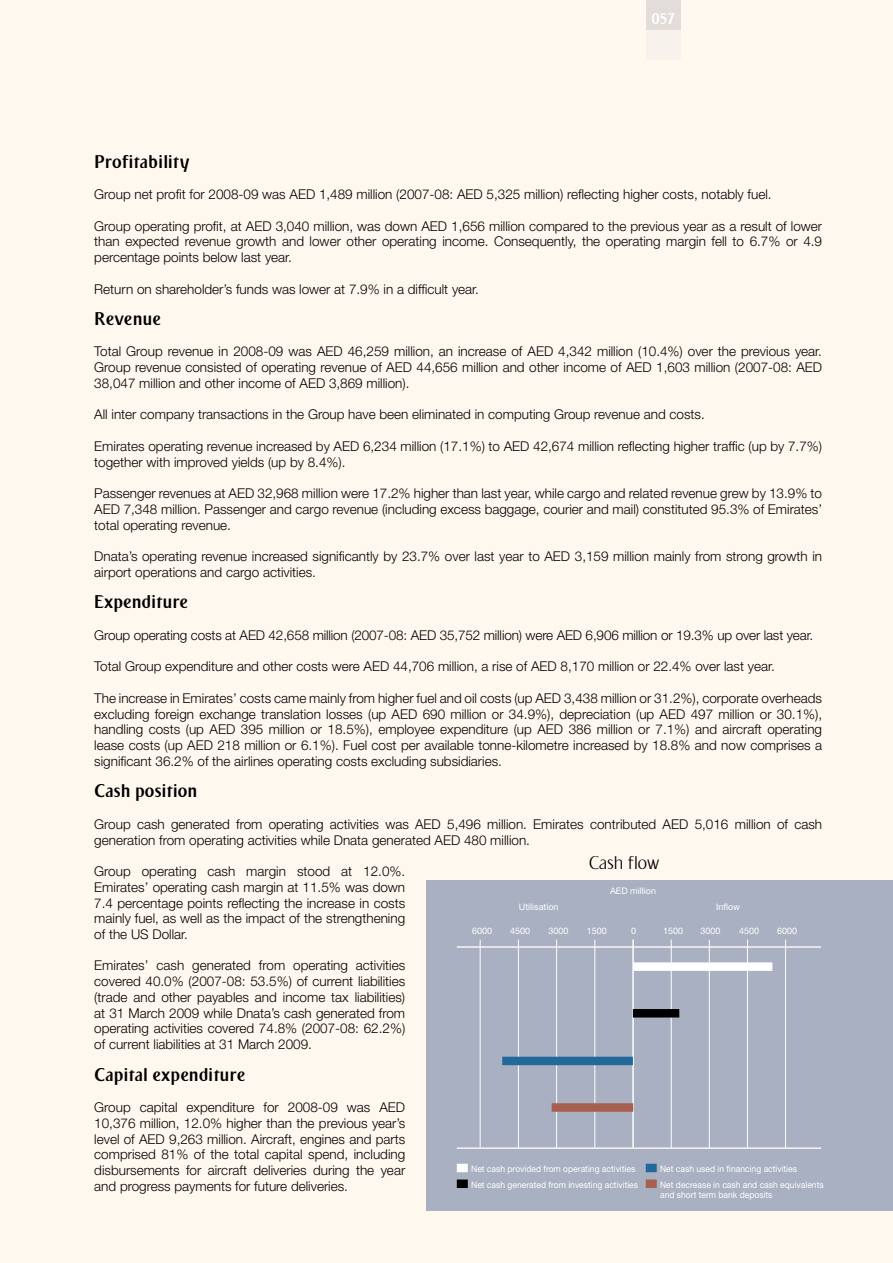
<style>
.page{position:relative;width:893px;height:1263px;background:#fff8ef}
.page>*{position:absolute;margin:0;border:0;box-sizing:border-box;transform-origin:0 0}
.t1{font:18px "EK03 Plain B02";letter-spacing:-.005em;color:#000}
.t2{font:18px "EK03 Plain L02";color:#000}
.t3{font:15px "EK03 Plain B02";color:#fff}
.t4{font:300 13.5px/15.8px "Helvetica Neue";color:#000;text-align:justify}
.t5{font:9px/15.8px "Helvetica Neue";color:#fff;scale:.95 1}
.t6{font:9px "Helvetica Neue";color:#fff}
</style>
<div class="page">
<div style="left:646px;top:0;width:34px;height:60px;background:#f7f2ec"></div>
<div style="left:646px;top:0;width:34px;height:30px;background:#e2ddda"></div>
<div style="left:426px;top:880px;width:467px;height:330px;background:#a9b0c1"></div>
<hr style="left:457px;top:947px;width:364px;height:1px;background:#fff">
<hr style="left:457px;top:1148px;width:364px;height:1px;background:#fff">
<div style="left:457px;top:1164px;width:11px;height:8px;background:#fff"></div>
<div style="left:457px;top:1180px;width:11px;height:8px;background:#000"></div>
<div style="left:646px;top:1164px;width:11px;height:8px;background:#23689b"></div>
<div style="left:646px;top:1180px;width:11px;height:8px;background:#a75f50"></div>
<hr style="left:594px;top:940px;width:1px;height:208px;background:#fff">
<hr style="left:556px;top:940px;width:1px;height:208px;background:#fff">
<hr style="left:518px;top:940px;width:1px;height:208px;background:#fff">
<hr style="left:480px;top:940px;width:1px;height:208px;background:#fff">
<hr style="left:633px;top:940px;width:1px;height:208px;background:#fff">
<hr style="left:671px;top:940px;width:1px;height:208px;background:#fff">
<hr style="left:709px;top:940px;width:1px;height:208px;background:#fff">
<hr style="left:747px;top:940px;width:1px;height:208px;background:#fff">
<hr style="left:785px;top:940px;width:1px;height:208px;background:#fff">
<div style="left:502px;top:1057px;width:131px;height:8px;background:#23689b"></div>
<div style="left:633px;top:1009px;width:46px;height:9px;background:#000"></div>
<div style="left:633px;top:962px;width:139px;height:9px;background:#fff"></div>
<div style="left:552px;top:1103px;width:81px;height:9px;background:#a75f50"></div>
<p class="t3" style="left:651px;top:13px;width:26px">057</p>
<p class="t1" style="left:94px;top:155px;width:97px">Profitability</p>
<p class="t4" style="left:94px;top:188px;width:679px">Group net profit for 2008-09 was AED 1,489 million (2007-08: AED 5,325 million) reflecting higher costs, notably fuel.</p>
<p class="t4" style="left:94px;top:219px;width:729px">Group operating profit, at AED 3,040 million, was down AED 1,656 million compared to the previous year as a result of lower than expected revenue growth and lower other operating income. Consequently, the operating margin fell to 6.7% or 4.9 percentage points below last year.</p>
<p class="t4" style="left:94px;top:282px;width:386px">Return on shareholder’s funds was lower at 7.9% in a difficult year.</p>
<p class="t1" style="left:94px;top:312px;width:68px">Revenue</p>
<p class="t4" style="left:94px;top:345px;width:729px">Total Group revenue in 2008-09 was AED 46,259 million, an increase of AED 4,342 million (10.4%) over the previous year.<br>Group revenue consisted of operating revenue of AED 44,656 million and other income of AED 1,603 million (2007-08: AED 38,047 million and other income of AED 3,869 million).</p>
<p class="t4" style="left:94px;top:408px;width:612px">All inter company transactions in the Group have been eliminated in computing Group revenue and costs.</p>
<p class="t4" style="left:94px;top:440px;width:729px">Emirates operating revenue increased by AED 6,234 million (17.1%) to AED 42,674 million reflecting higher traffic (up by 7.7%) together with improved yields (up by 8.4%).</p>
<p class="t4" style="left:94px;top:487px;width:729px">Passenger revenues at AED 32,968 million were 17.2% higher than last year, while cargo and related revenue grew by 13.9% to AED 7,348 million. Passenger and cargo revenue (including excess baggage, courier and mail) constituted 95.3% of Emirates’ total operating revenue.</p>
<p class="t4" style="left:94px;top:550px;width:729px">Dnata’s operating revenue increased significantly by 23.7% over last year to AED 3,159 million mainly from strong growth in airport operations and cargo activities.</p>
<p class="t1" style="left:94px;top:596px;width:95px">Expenditure</p>
<p class="t4" style="left:94px;top:628px;width:720px">Group operating costs at AED 42,658 million (2007-08: AED 35,752 million) were AED 6,906 million or 19.3% up over last year.</p>
<p class="t4" style="left:94px;top:660px;width:682px">Total Group expenditure and other costs were AED 44,706 million, a rise of AED 8,170 million or 22.4% over last year.</p>
<p class="t4" style="left:94px;top:691px;width:729px">The increase in Emirates’ costs came mainly from higher fuel and oil costs (up AED 3,438 million or 31.2%), corporate overheads excluding foreign exchange translation losses (up AED 690 million or 34.9%), depreciation (up AED 497 million or 30.1%), handling costs (up AED 395 million or 18.5%), employee expenditure (up AED 386 million or 7.1%) and aircraft operating lease costs (up AED 218 million or 6.1%). Fuel cost per available tonne-kilometre increased by 18.8% and now comprises a significant 36.2% of the airlines operating costs excluding subsidiaries.</p>
<p class="t1" style="left:94px;top:784px;width:105px">Cash position</p>
<p class="t4" style="left:94px;top:817px;width:729px">Group cash generated from operating activities was AED 5,496 million. Emirates contributed AED 5,016 million of cash generation from operating activities while Dnata generated AED 480 million.</p>
<p class="t4" style="left:94px;top:865px;width:312px">Group operating cash margin stood at 12.0%.<br>Emirates’ operating cash margin at 11.5% was down 7.4 percentage points reflecting the increase in costs mainly fuel, as well as the impact of the strengthening of the US Dollar.</p>
<p class="t4" style="left:94px;top:959px;width:312px">Emirates’ cash generated from operating activities covered 40.0% (2007-08: 53.5%) of current liabilities (trade and other payables and income tax liabilities) at 31 March 2009 while Dnata’s cash generated from operating activities covered 74.8% (2007-08: 62.2%) of current liabilities at 31 March 2009.</p>
<p class="t1" style="left:94px;top:1068px;width:153px">Capital expenditure</p>
<p class="t4" style="left:94px;top:1101px;width:312px">Group capital expenditure for 2008-09 was AED 10,376 million, 12.0% higher than the previous year’s level of AED 9,263 million. Aircraft, engines and parts comprised 81% of the total capital spend, including disbursements for aircraft deliveries during the year and progress payments for future deliveries.</p>
<p class="t2" style="left:589px;top:856px;width:72px">Cash flow</p>
<p class="t6" style="left:610px;top:888px;width:47px">AED million</p>
<p class="t6" style="left:519px;top:904px;width:41px">Utilisation</p>
<p class="t6" style="left:716px;top:904px;width:25px">Inflow</p>
<p class="t6" style="left:472px;top:928px;width:22px">6000</p>
<p class="t6" style="left:510px;top:928px;width:22px">4500</p>
<p class="t6" style="left:548px;top:928px;width:22px">3000</p>
<p class="t6" style="left:587px;top:928px;width:22px">1500</p>
<p class="t6" style="left:663px;top:928px;width:22px">1500</p>
<p class="t6" style="left:739px;top:928px;width:22px">4500</p>
<p class="t6" style="left:777px;top:928px;width:22px">6000</p>
<p class="t6" style="left:631px;top:928px;width:7px">0</p>
<p class="t6" style="left:700px;top:928px;width:22px">3000</p>
<p class="t5" style="left:471px;top:1162px;width:177px">Net cash provided from operating activities<br>Net cash generated from investing activities</p>
<p class="t5" style="left:660px;top:1162px;width:174px">Net cash used in financing activities<br>Net decrease in cash and cash equivalents</p>
<p class="t5" style="left:660px;top:1188px;width:120px">and short term bank deposits</p>
</div>
